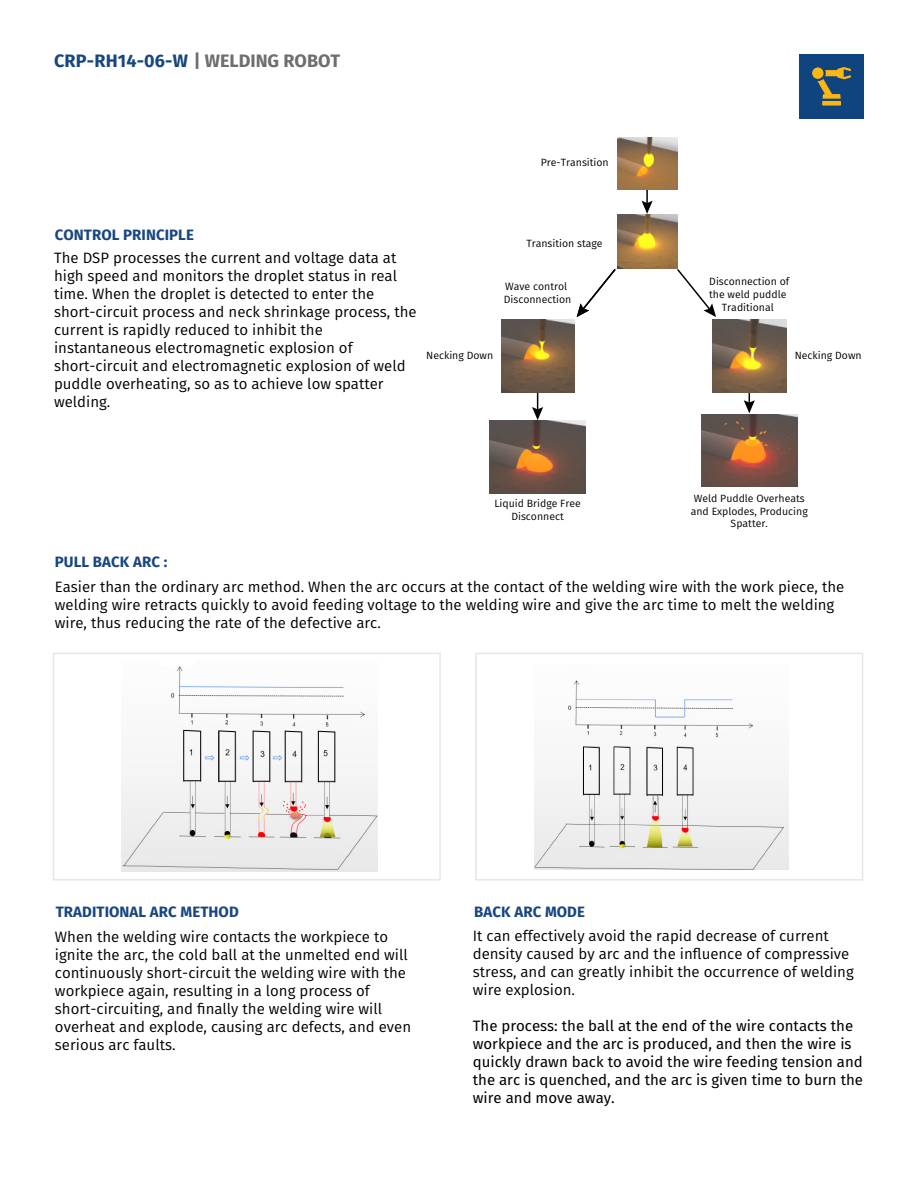
<style>
.page{position:relative;width:918px;height:1188px;background:#fff}
.page>*{position:absolute;margin:0;border:0;box-sizing:border-box;transform-origin:0 0}
.t1{font:700 18px "Fira Sans";color:#184680}
.t2{font:15px/18px "Fira Sans";color:#000}
.t3{font:15px/18px "Fira Sans";color:#000}
.t4{font:700 15px "Fira Sans";letter-spacing:.005em;color:#184680}
.t5{font:10.5px/12.6px "Fira Sans";color:#000;text-align:center}
.s1{color:#6d6e71}
</style>
<div class="page">
<div style="left:53px;top:653px;width:388px;height:228px;border:2px solid #e6e7e8"></div>
<div style="left:475px;top:653px;width:388px;height:228px;border:2px solid #e6e7e8"></div>
<div style="left:799px;top:54px;width:65px;height:65px;background:#10447e"></div>
<div style="left:812px;top:67px;width:12px;height:12px;background:#fab714;border-radius:50%"></div>
<svg style="left:817px;top:67px;width:34px;height:39px"></svg>
<hr style="left:646px;top:161px;width:2px;height:44px;background:#000">
<svg style="left:642px;top:201px;width:11px;height:13px"></svg>
<svg style="left:577px;top:269px;width:39px;height:48px"></svg>
<svg style="left:676px;top:268px;width:40px;height:49px"></svg>
<hr style="left:749px;top:359px;width:1px;height:45px;background:#000">
<svg style="left:744px;top:400px;width:11px;height:13px"></svg>
<hr style="left:537px;top:366px;width:1px;height:45px;background:#000">
<svg style="left:532px;top:407px;width:11px;height:13px"></svg>
<img style="left:618px;top:137px;width:60px;height:53px">
<img style="left:617px;top:215px;width:61px;height:53px">
<img style="left:713px;top:319px;width:73px;height:73px">
<img style="left:501px;top:319px;width:73px;height:73px">
<img style="left:701px;top:414px;width:96px;height:73px">
<img style="left:490px;top:420px;width:95px;height:73px">
<img style="left:121px;top:666px;width:256px;height:206px">
<img style="left:534px;top:680px;width:254px;height:189px">
<p class="t1" style="left:54px;top:46px;width:288px">CRP-RH14-06-W <span class="s1">| WELDING ROBOT</span></p>
<p class="t5" style="left:541px;top:156px;width:69px">Pre-Transition</p>
<p class="t4" style="left:55px;top:222px;width:141px">CONTROL PRINCIPLE</p>
<p class="t2" style="left:54px;top:249px;width:364px">The DSP processes the current and voltage data at high speed and monitors the droplet status in real time. When the droplet is detected to enter the short-circuit process and neck shrinkage process, the current is rapidly reduced to inhibit the instantaneous electromagnetic explosion of short-circuit and electromagnetic explosion of weld puddle overheating, so as to achieve low spatter welding.</p>
<p class="t5" style="left:426px;top:348px;width:68px">Necking Down</p>
<p class="t5" style="left:526px;top:236px;width:78px">Transition stage</p>
<p class="t5" style="left:504px;top:280px;width:69px;text-align:left">Wave control<br>Disconnection</p>
<p class="t5" style="left:494px;top:497px;width:88px">Liquid Bridge Free<br>Disconnect</p>
<p class="t5" style="left:709px;top:275px;width:82px">Disconnection of the weld puddle<br>Traditional</p>
<p class="t5" style="left:795px;top:348px;width:68px">Necking Down</p>
<p class="t5" style="left:691px;top:492px;width:118px">Weld Puddle Overheats and Explodes, Producing<br>Spatter.</p>
<p class="t4" style="left:55px;top:549px;width:114px">PULL BACK ARC :</p>
<p class="t2" style="left:55px;top:577px;width:791px">Easier than the ordinary arc method. When the arc occurs at the contact of the welding wire with the work piece, the welding wire retracts quickly to avoid feeding voltage to the welding wire and give the arc time to melt the welding wire, thus reducing the rate of the defective arc.</p>
<p class="t4" style="left:56px;top:899px;width:185px">TRADITIONAL ARC METHOD</p>
<p class="t4" style="left:474px;top:899px;width:112px">BACK ARC MODE</p>
<p class="t2" style="left:55px;top:927px;width:358px">When the welding wire contacts the workpiece to ignite the arc, the cold ball at the unmelted end will continuously short-circuit the welding wire with the workpiece again, resulting in a long process of short-circuiting, and finally the welding wire will overheat and explode, causing arc defects, and even serious arc faults.</p>
<p class="t2" style="left:473px;top:927px;width:382px">It can effectively avoid the rapid decrease of current density caused by arc and the influence of compressive stress, and can greatly inhibit the occurrence of welding wire explosion.</p>
<p class="t3" style="left:473px;top:1016px;width:392px">The process: the ball at the end of the wire contacts the workpiece and the arc is produced, and then the wire is quickly drawn back to avoid the wire feeding tension and the arc is quenched, and the arc is given time to burn the wire and move away.</p>
</div>
